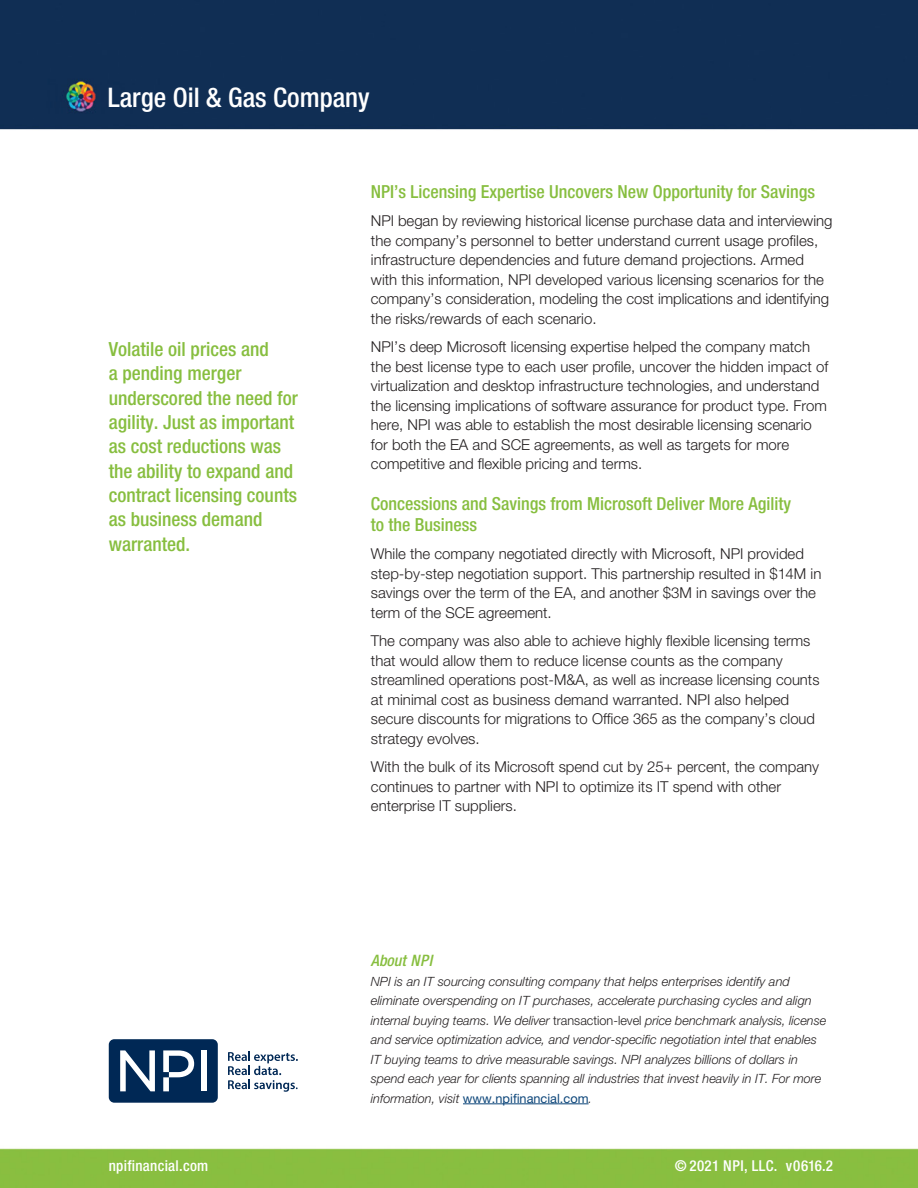
<style>
.page{position:relative;width:918px;height:1188px;background:#fff}
.page>*{position:absolute;margin:0;border:0;box-sizing:border-box;transform-origin:0 0}
.t1{font:500 condensed 27px "Helvetica Neue";color:#fff}
.t2{font:500 condensed 19.5px/24.3px "Helvetica Neue";color:#87be3f}
.t3{font:500 condensed 18px "Helvetica Neue";color:#87be3f}
.t4{font:italic 500 condensed 15.75px "Helvetica Neue";color:#87be3f}
.t5{font:300 15px/19.5px "Helvetica Neue";color:#231f20}
.t6{font:500 condensed 15px "Helvetica Neue";letter-spacing:.02em;color:#fff}
.t7{font:italic 300 12.75px/19.5px "Helvetica Neue";color:#231f20}
.s1{font-style:normal}
.s2{font-weight:400;font-style:normal;color:#0d467a}
</style>
<div class="page">
<img style="left:0;top:0;width:918px;height:1188px">
<div style="left:109px;top:1039px;width:109px;height:64px;background:#002855;border-radius:6px"></div>
<svg style="left:120px;top:1050px;width:35px;height:41px"></svg>
<div style="left:201px;top:1050px;width:5px;height:41px;background:#fff"></div>
<svg style="left:163px;top:1050px;width:31px;height:41px"></svg>
<svg style="left:228px;top:1052px;width:70px;height:40px"></svg>
<hr style="left:463px;top:1104px;width:126px;height:1px;background:#0d467a">
<p class="t1" style="left:108px;top:81px;width:263px">Large Oil &amp; Gas Company</p>
<p class="t2" style="left:109px;top:337px;width:162px">Volatile oil prices and</p>
<p class="t2" style="left:109px;top:361px;width:134px">a pending merger</p>
<p class="t2" style="left:109px;top:385px;width:191px">underscored the need for agility. Just as important</p>
<p class="t2" style="left:109px;top:434px;width:174px">as cost reductions was</p>
<p class="t2" style="left:109px;top:458px;width:190px">the ability to expand and contract licensing counts</p>
<p class="t2" style="left:109px;top:507px;width:155px">as business demand</p>
<p class="t2" style="left:109px;top:531px;width:83px">warranted.</p>
<p class="t3" style="left:371px;top:181px;width:446px">NPI’s Licensing Expertise Uncovers New Opportunity for Savings</p>
<p class="t5" style="left:371px;top:211px;width:463px">NPI began by reviewing historical license purchase data and interviewing the company’s personnel to better understand current usage profiles, infrastructure dependencies and future demand projections. Armed with this information, NPI developed various licensing scenarios for the company’s consideration, modeling the cost implications and identifying the risks/rewards of each scenario.</p>
<p class="t5" style="left:371px;top:337px;width:459px">NPI’s deep Microsoft licensing expertise helped the company match the best license type to each user profile, uncover the hidden impact of</p>
<p class="t5" style="left:371px;top:376px;width:458px">virtualization and desktop infrastructure technologies, and understand the licensing implications of software assurance for product type. From here, NPI was able to establish the most desirable licensing scenario</p>
<p class="t5" style="left:371px;top:434px;width:420px">for both the EA and SCE agreements, as well as targets for more</p>
<p class="t5" style="left:371px;top:454px;width:273px">competitive and flexible pricing and terms.</p>
<p class="t3" style="left:371px;top:493px;width:422px">Concessions and Savings from Microsoft Deliver More Agility</p>
<p class="t3" style="left:371px;top:514px;width:108px">to the Business</p>
<p class="t5" style="left:371px;top:544px;width:452px">While the company negotiated directly with Microsoft, NPI provided step-by-step negotiation support. This partnership resulted in $14M in savings over the term of the EA, and another $3M in savings over the term of the SCE agreement.</p>
<p class="t5" style="left:371px;top:631px;width:450px">The company was also able to achieve highly flexible licensing terms that would allow them to reduce license counts as the company streamlined operations post-M&amp;A, as well as increase licensing counts at minimal cost as business demand warranted. NPI also helped</p>
<p class="t5" style="left:371px;top:709px;width:446px">secure discounts for migrations to Office 365 as the company’s cloud strategy evolves.</p>
<p class="t5" style="left:371px;top:757px;width:450px">With the bulk of its Microsoft spend cut by 25+ percent, the company continues to partner with NPI to optimize its IT spend with other</p>
<p class="t5" style="left:371px;top:796px;width:147px">enterprise IT suppliers.</p>
<p class="t4" style="left:371px;top:951px;width:63px">About NPI</p>
<p class="t7" style="left:371px;top:971px;width:421px">NPI is an IT sourcing consulting company that helps enterprises identify and</p>
<p class="t7" style="left:371px;top:991px;width:457px">eliminate overspending on IT purchases, accelerate purchasing cycles and align internal buying teams. We deliver <span class="s1">transaction-level</span> price benchmark analysis, license and service optimization advice, and vendor-specific negotiation intel that enables</p>
<p class="t7" style="left:371px;top:1049px;width:452px">IT buying teams to drive measurable savings. NPI analyzes billions of dollars in spend each year for clients spanning all industries that invest heavily in IT. For more information, visit <span class="s2">www.npifinancial.com</span>.</p>
<p class="t6" style="left:109px;top:1156px;width:101px">npifinancial.com</p>
<p class="t6" style="left:675px;top:1156px;width:160px">© 2021 NPI, LLC. v0616.2</p>
</div>
